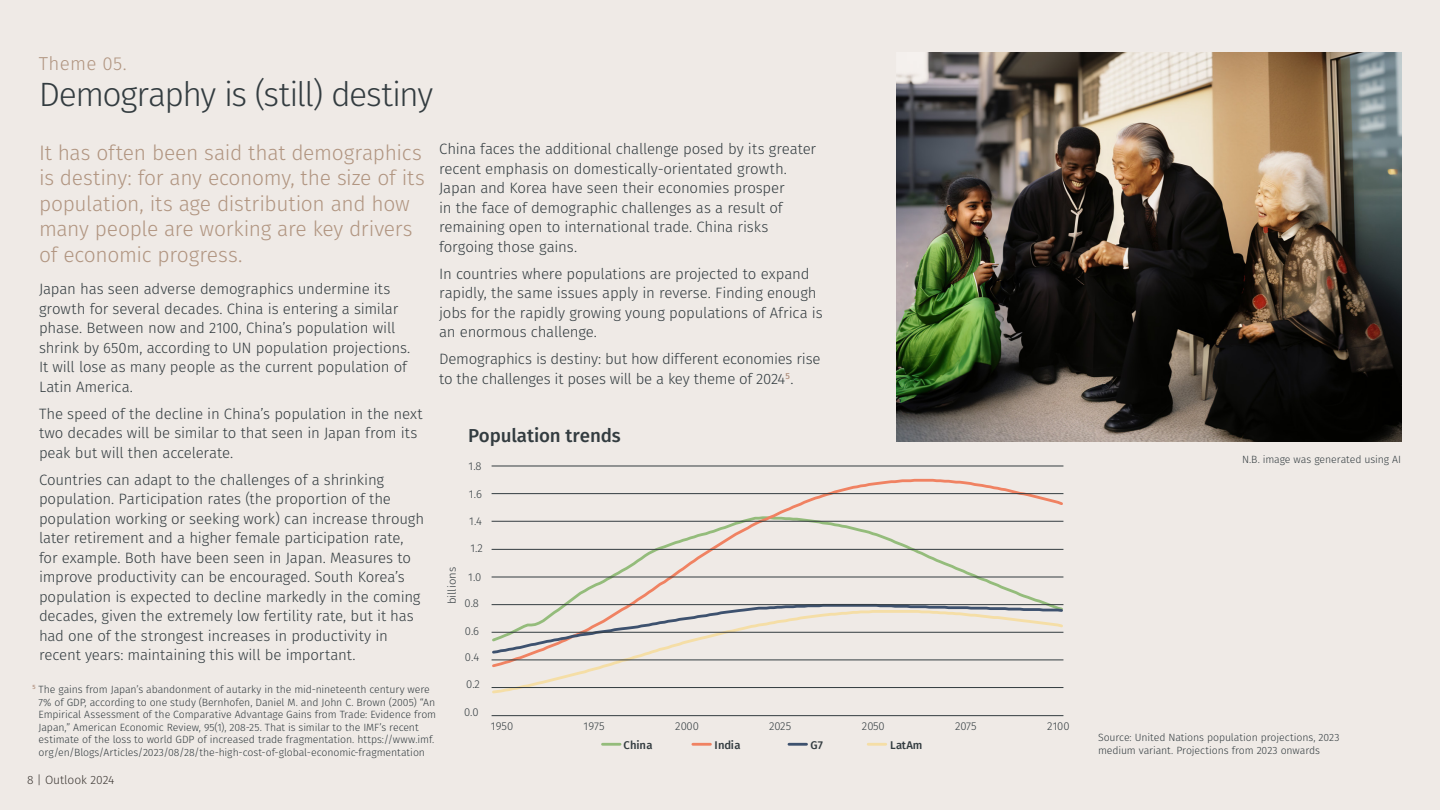
<style>
.page{position:relative;width:1440px;height:810px;background:#efeae6}
.page>*{position:absolute;margin:0;border:0;box-sizing:border-box;transform-origin:0 0}
.t1{font:300 33.75px "Fira Sans";letter-spacing:-.045em;color:#333c40}
.t2{font:300 21px/25.5px "Fira Sans";letter-spacing:-.015em;color:#b19581}
.t3{font:500 18.75px "Fira Sans";letter-spacing:-.005em;color:#333c40}
.t4{font:300 18.75px "Fira Sans";letter-spacing:.02em;color:#b19581}
.t5{font:300 15px/19.5px "Fira Sans";letter-spacing:-.01em;color:#333c40}
.t6{font:300 12px "Fira Sans";color:#333c40}
.t7{font:300 11.25px "Fira Sans";color:#333c40}
.t8{font:500 11.25px "Fira Sans";letter-spacing:.005em;color:#333c40}
.t9{font:300 10.5px/12.6px "Fira Sans";letter-spacing:-.01em;color:#333c40}
</style>
<div class="page">
<img style="left:897px;top:53px;width:504px;height:389px">
<svg style="left:491px;top:478px;width:573px;height:125px"></svg>
<svg style="left:491px;top:603px;width:573px;height:6px"></svg>
<svg style="left:491px;top:609px;width:573px;height:85px"></svg>
<hr style="left:603px;top:743px;width:17px;height:3px;background:#94bc7b">
<hr style="left:693px;top:743px;width:17px;height:3px;background:#f08262">
<hr style="left:789px;top:743px;width:18px;height:3px;background:#3d516e">
<hr style="left:868px;top:743px;width:18px;height:3px;background:#f5dea6">
<hr style="left:492px;top:687px;width:571px;height:1px;background:#333c40">
<hr style="left:492px;top:660px;width:571px;height:1px;background:#333c40">
<hr style="left:492px;top:632px;width:571px;height:1px;background:#333c40">
<hr style="left:492px;top:604px;width:571px;height:1px;background:#333c40">
<hr style="left:492px;top:577px;width:571px;height:1px;background:#333c40">
<hr style="left:492px;top:549px;width:571px;height:1px;background:#333c40">
<hr style="left:492px;top:521px;width:571px;height:1px;background:#333c40">
<hr style="left:492px;top:493px;width:571px;height:1px;background:#333c40">
<hr style="left:492px;top:466px;width:571px;height:1px;background:#333c40">
<hr style="left:492px;top:715px;width:571px;height:1px;background:#333c40">
<p class="t4" style="left:39px;top:50px;width:89px">Theme 05.</p>
<h1 class="t1" style="left:39px;top:70px;width:396px">Demography is (still) destiny</h1>
<h2 class="t2" style="left:39px;top:140px;width:387px">It has often been said that demographics is destiny: for any economy, the size of its population, its age distribution and how many people are working are key drivers of economic progress.</h2>
<p class="t5" style="left:39px;top:279px;width:373px">Japan has seen adverse demographics undermine its growth for several decades. China is entering a similar phase. Between now and 2100, China’s population will shrink by 650m, according to UN population projections.<br>It will lose as many people as the current population of Latin America.</p>
<p class="t5" style="left:39px;top:404px;width:385px">The speed of the decline in China’s population in the next two decades will be similar to that seen in Japan from its peak but will then accelerate.</p>
<p class="t5" style="left:39px;top:470px;width:387px">Countries can adapt to the challenges of a shrinking population. Participation rates (the proportion of the population working or seeking work) can increase through later retirement and a higher female participation rate, for example. Both have been seen in Japan. Measures to improve productivity can be encouraged. South Korea’s population is expected to decline markedly in the coming decades, given the extremely low fertility rate, but it has had one of the strongest increases in productivity in recent years: maintaining this will be important.</p>
<p class="t5" style="left:439px;top:139px;width:379px">China faces the additional challenge posed by its greater recent emphasis on domestically-orientated growth.<br>Japan and Korea have seen their economies prosper<br>in the face of demographic challenges as a result of remaining open to international trade. China risks forgoing those gains.</p>
<p class="t5" style="left:439px;top:264px;width:385px">In countries where populations are projected to expand rapidly, the same issues apply in reverse. Finding enough jobs for the rapidly growing young populations of Africa is an enormous challenge.</p>
<p class="t5" style="left:439px;top:349px;width:383px">Demographics is destiny: but how different economies rise to the challenges it poses will be a key theme of 2024<sup>5</sup>.</p>
<p class="t3" style="left:468px;top:420px;width:154px">Population trends</p>
<p class="t7" style="left:469px;top:458px;width:15px">1.8</p>
<p class="t7" style="left:469px;top:486px;width:14px">1.6</p>
<p class="t7" style="left:469px;top:513px;width:14px">1.4</p>
<p class="t7" style="left:444px;top:604px;width:39px;rotate:-90deg">billions</p>
<p class="t7" style="left:470px;top:540px;width:14px">1.2</p>
<p class="t7" style="left:468px;top:569px;width:15px">1.0</p>
<p class="t7" style="left:464px;top:595px;width:16px">0.8</p>
<p class="t7" style="left:465px;top:623px;width:16px">0.6</p>
<p class="t7" style="left:465px;top:649px;width:16px">0.4</p>
<p class="t9" style="left:39px;top:683px;width:399px;text-indent:-6px"><sup>5</sup> The gains from Japan’s abandonment of autarky in the mid-nineteenth century were 7% of GDP, according to one study (Bernhofen, Daniel M. and John C. Brown (2005) “An Empirical Assessment of the Comparative Advantage Gains from Trade: Evidence from Japan,” American Economic Review, 95(1), 208-25. That is similar to the IMF’s recent estimate of the loss to world GDP of increased trade fragmentation. https://www.imf. org/en/Blogs/Articles/2023/08/28/the-high-cost-of-global-economic-fragmentation</p>
<p class="t6" style="left:27px;top:771px;width:89px">8 | Outlook 2024</p>
<p class="t7" style="left:466px;top:676px;width:15px">0.2</p>
<p class="t7" style="left:464px;top:704px;width:16px">0.0</p>
<p class="t7" style="left:491px;top:718px;width:24px">1950</p>
<p class="t7" style="left:584px;top:718px;width:22px">1975</p>
<p class="t7" style="left:675px;top:718px;width:25px">2000</p>
<p class="t7" style="left:769px;top:718px;width:24px">2025</p>
<p class="t7" style="left:862px;top:718px;width:25px">2050</p>
<p class="t7" style="left:955px;top:718px;width:23px">2075</p>
<p class="t7" style="left:1047px;top:718px;width:24px">2100</p>
<p class="t8" style="left:624px;top:736px;width:30px">China</p>
<p class="t8" style="left:714px;top:736px;width:28px">India</p>
<p class="t8" style="left:810px;top:736px;width:14px">G7</p>
<p class="t8" style="left:890px;top:736px;width:34px">LatAm</p>
<p class="t9" style="left:1242px;top:453px;width:160px">N.B. image was generated using AI</p>
<p class="t9" style="left:1098px;top:731px;width:243px">Source: United Nations population projections, 2023 medium variant. Projections from 2023 onwards</p>
</div>
